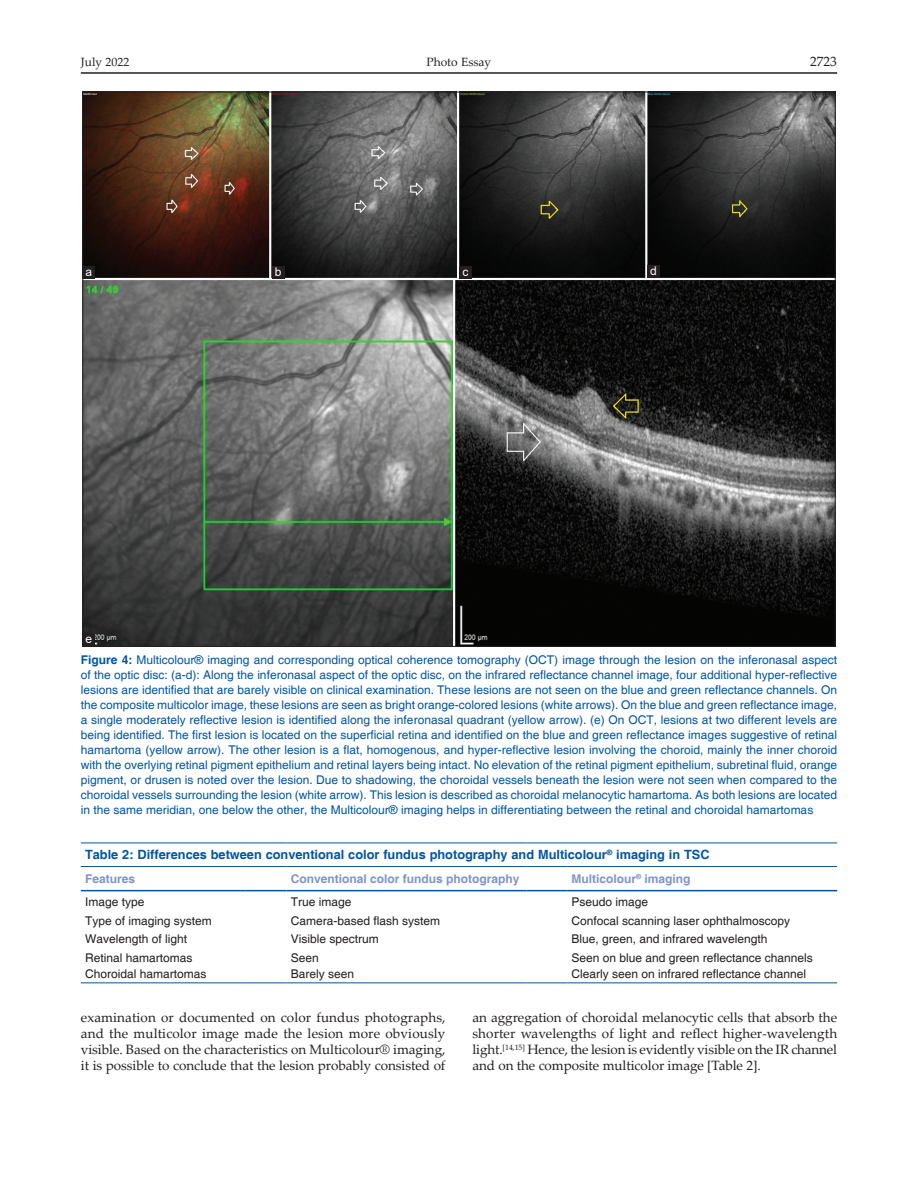
<style>
.page{position:relative;width:918px;height:1188px;background:#fff}
.page>*{position:absolute;margin:0;border:0;box-sizing:border-box;transform-origin:0 0}
.TX{font:13.5px/16.2px "Palatino Linotype";letter-spacing:-.005em;color:#231f20;text-align:justify}
.TT{font:700 12.75px "Helvetica";color:#0155a5}
.FGC{font:12px/15px "Helvetica";color:#0155a5;text-align:justify}
.TB{font:12px "Helvetica";color:#231f20}
.TBL{font:12px "Helvetica";color:#231f20}
.TCH{font:700 12px "Helvetica";color:#8193c9}
.t1{font:12px "Palatino Linotype";color:#231f20}
.LABEL{font:12px "Arial";color:#fff}
.s1{font-weight:700}
</style>
<div class="page">
<hr style="left:81px;top:72px;width:756px;height:2px;background:#231f20">
<hr style="left:81px;top:982px;width:165px;height:1px;background:#0155a5">
<hr style="left:246px;top:982px;width:40px;height:1px;background:#0155a5">
<hr style="left:286px;top:982px;width:240px;height:1px;background:#0155a5">
<hr style="left:526px;top:982px;width:41px;height:1px;background:#0155a5">
<hr style="left:567px;top:982px;width:270px;height:1px;background:#0155a5">
<hr style="left:81px;top:890px;width:165px;height:1px;background:#0155a5">
<hr style="left:246px;top:890px;width:40px;height:1px;background:#0155a5">
<hr style="left:286px;top:890px;width:240px;height:1px;background:#0155a5">
<hr style="left:526px;top:890px;width:41px;height:1px;background:#0155a5">
<hr style="left:567px;top:890px;width:270px;height:1px;background:#0155a5">
<hr style="left:81px;top:843px;width:165px;height:1px;background:#0155a5">
<hr style="left:246px;top:843px;width:40px;height:1px;background:#0155a5">
<hr style="left:286px;top:843px;width:240px;height:1px;background:#0155a5">
<hr style="left:526px;top:843px;width:41px;height:1px;background:#0155a5">
<hr style="left:567px;top:843px;width:270px;height:1px;background:#0155a5">
<hr style="left:81px;top:866px;width:165px;height:1px;background:#0155a5">
<hr style="left:246px;top:866px;width:40px;height:1px;background:#0155a5">
<hr style="left:286px;top:866px;width:240px;height:1px;background:#0155a5">
<hr style="left:526px;top:866px;width:41px;height:1px;background:#0155a5">
<hr style="left:567px;top:866px;width:270px;height:1px;background:#0155a5">
<img style="left:85px;top:94px;width:748px;height:551px">
<div style="left:459px;top:266px;width:13px;height:13px;background:#231f20"></div>
<div style="left:272px;top:266px;width:12px;height:13px;background:#231f20"></div>
<div style="left:83px;top:266px;width:12px;height:13px;background:#231f20"></div>
<div style="left:83px;top:634px;width:12px;height:13px;background:#231f20"></div>
<div style="left:647px;top:265px;width:13px;height:13px;background:#231f20"></div>
<p class="t1" style="left:81px;top:54px;width:50px">July 2022</p>
<p class="t1" style="left:426px;top:54px;width:66px">Photo Essay</p>
<p class="TX" style="left:810px;top:53px;width:28px">2723</p>
<p class="LABEL" style="left:86px;top:263px;width:8px">a</p>
<p class="LABEL" style="left:275px;top:264px;width:8px">b</p>
<p class="LABEL" style="left:462px;top:263px;width:7px">c</p>
<p class="LABEL" style="left:86px;top:631px;width:8px">e</p>
<p class="LABEL" style="left:650px;top:262px;width:8px">d</p>
<p class="FGC" style="left:81px;top:653px;width:758px"><span class="s1">Figure 4:</span> Multicolour® imaging and corresponding optical coherence tomography (OCT) image through the lesion on the inferonasal aspect of the optic disc: (a‑d): Along the inferonasal aspect of the optic disc, on the infrared reflectance channel image, four additional hyper‑reflective lesions are identified that are barely visible on clinical examination. These lesions are not seen on the blue and green reflectance channels. On the composite multicolor image, these lesions are seen as bright orange‑colored lesions (white arrows). On the blue and green reflectance image, a single moderately reflective lesion is identified along the inferonasal quadrant (yellow arrow). (e) On OCT, lesions at two different levels are being identified. The first lesion is located on the superficial retina and identified on the blue and green reflectance images suggestive of retinal hamartoma (yellow arrow). The other lesion is a flat, homogenous, and hyper‑reflective lesion involving the choroid, mainly the inner choroid with the overlying retinal pigment epithelium and retinal layers being intact. No elevation of the retinal pigment epithelium, subretinal fluid, orange pigment, or drusen is noted over the lesion. Due to shadowing, the choroidal vessels beneath the lesion were not seen when compared to the choroidal vessels surrounding the lesion (white arrow). This lesion is described as choroidal melanocytic hamartoma. As both lesions are located in the same meridian, one below the other, the Multicolour® imaging helps in differentiating between the retinal and choroidal hamartomas</p>
<p class="TT" style="left:85px;top:847px;width:626px">Table 2: Differences between conventional color fundus photography and Multicolour<sup>®</sup> imaging in TSC</p>
<p class="TCH" style="left:85px;top:872px;width:52px">Features</p>
<p class="TCH" style="left:291px;top:872px;width:230px">Conventional color fundus photography</p>
<p class="TCH" style="left:571px;top:872px;width:121px">Multicolour<sup>®</sup> imaging</p>
<p class="TB" style="left:85px;top:895px;width:61px">Image type</p>
<p class="TB" style="left:291px;top:895px;width:62px">True image</p>
<p class="TB" style="left:571px;top:895px;width:78px">Pseudo image</p>
<p class="TB" style="left:85px;top:913px;width:128px">Type of imaging system</p>
<p class="TB" style="left:291px;top:913px;width:151px">Camera‑based flash system</p>
<p class="TB" style="left:571px;top:913px;width:220px">Confocal scanning laser ophthalmoscopy</p>
<p class="TB" style="left:85px;top:932px;width:104px">Wavelength of light</p>
<p class="TB" style="left:291px;top:932px;width:90px">Visible spectrum</p>
<p class="TB" style="left:571px;top:932px;width:198px">Blue, green, and infrared wavelength</p>
<p class="TB" style="left:85px;top:950px;width:109px">Retinal hamartomas</p>
<p class="TB" style="left:291px;top:950px;width:30px">Seen</p>
<p class="TB" style="left:571px;top:950px;width:243px">Seen on blue and green reflectance channels</p>
<p class="TBL" style="left:85px;top:966px;width:123px">Choroidal hamartomas</p>
<p class="TBL" style="left:291px;top:966px;width:65px">Barely seen</p>
<p class="TBL" style="left:571px;top:966px;width:236px">Clearly seen on infrared reflectance channel</p>
<p class="TX" style="left:81px;top:1009px;width:366px">examination or documented on color fundus photographs, and the multicolor image made the lesion more obviously visible. Based on the characteristics on Multicolour® imaging, it is possible to conclude that the lesion probably consisted of</p>
<p class="TX" style="left:472px;top:1009px;width:366px">an aggregation of choroidal melanocytic cells that absorb the shorter wavelengths of light and reflect higher‑wavelength light.<sup>[14,15]</sup> Hence, the lesion is evidently visible on the IR channel and on the composite multicolor image [Table 2].</p>
</div>
